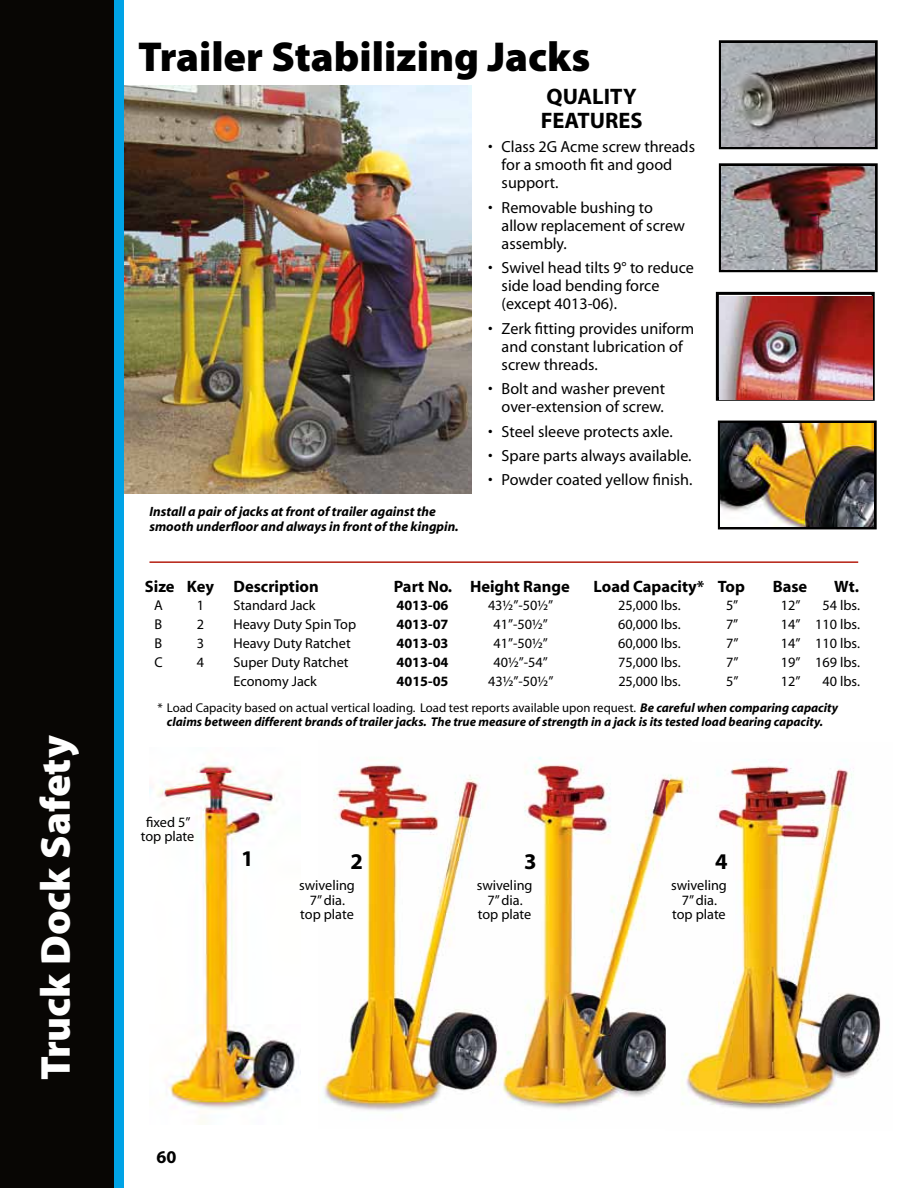
<style>
.page{position:relative;width:918px;height:1188px;background:#fff}
.page>*{position:absolute;margin:0;border:0;box-sizing:border-box;transform-origin:0 0}
.t1{font:900 42px "Myriad Pro";color:#000}
.t2{font:900 42px "Myriad Pro";color:#fff}
.t3{font:700 22.5px/24px "Myriad";color:#000}
.t4{font:700 18px "Myriad";color:#000}
.t5{font:700 16.5px "Myriad";color:#000}
.t6{font:16.2px/18px "Myriad";color:#000}
.t7{font:14.25px/14.2px "Myriad";color:#000;text-align:center}
.t8{font:700 14.25px "Myriad";color:#000}
.t9{font:italic 700 13.5px/15px "Myriad";color:#000}
.t10{font:italic 700 12.75px/14.2px "Myriad";color:#000;text-align:center}
.s1{font-weight:400;font-style:normal}
</style>
<div class="page">
<img style="left:124px;top:85px;width:348px;height:408px">
<div style="left:0;top:0;width:124px;height:1188px;background:#00a3e6"></div>
<div style="left:0;top:0;width:114px;height:1188px;background:#080604"></div>
<img style="left:324px;top:757px;width:342px;height:361px">
<img style="left:149px;top:763px;width:152px;height:362px">
<img style="left:666px;top:760px;width:215px;height:349px">
<div style="left:716px;top:292px;width:159px;height:109px;border:3px solid #000"></div>
<img style="left:719px;top:296px;width:153px;height:103px">
<div style="left:719px;top:40px;width:159px;height:109px;border:3px solid #000"></div>
<img style="left:722px;top:43px;width:153px;height:103px">
<div style="left:719px;top:163px;width:159px;height:109px;border:3px solid #000"></div>
<img style="left:722px;top:166px;width:153px;height:103px">
<div style="left:718px;top:421px;width:159px;height:108px;border:3px solid #000"></div>
<img style="left:721px;top:424px;width:153px;height:102px">
<hr style="left:149px;top:561px;width:709px;height:2px;background:#b51f11">
<h1 class="t2" style="left:28px;top:1080px;width:346px;rotate:-90deg">Truck Dock Safety</h1>
<h1 class="t1" style="left:138px;top:28px;width:454px">Trailer Stabilizing Jacks</h1>
<h2 class="t3" style="left:541px;top:85px;width:103px">QUALITY<br>FEATURES</h2>
<p class="t6" style="left:502px;top:139px;width:195px;text-indent:-13px">• Class 2G Acme screw threads for a smooth fit and good support.</p>
<p class="t6" style="left:502px;top:199px;width:185px;text-indent:-13px">• Removable bushing to allow replacement of screw assembly.</p>
<p class="t6" style="left:502px;top:260px;width:194px;text-indent:-13px">• Swivel head tilts 9° to reduce side load bending force (except 4013-06).</p>
<p class="t6" style="left:502px;top:320px;width:194px;text-indent:-13px">• Zerk fitting provides uniform and constant lubrication of screw threads.</p>
<p class="t6" style="left:488px;top:380px;width:178px;text-align:right">• Bolt and washer prevent over-extension of screw.</p>
<p class="t6" style="left:488px;top:423px;width:186px">• Steel sleeve protects axle.</p>
<p class="t6" style="left:488px;top:447px;width:205px">• Spare parts always available.</p>
<p class="t6" style="left:488px;top:472px;width:206px">• Powder coated yellow finish.</p>
<p class="t9" style="left:149px;top:505px;width:311px">Install a pair of jacks at front of trailer against the smooth underfloor and always in front of the kingpin.</p>
<p class="t5" style="left:145px;top:578px;width:175px">Size Key Description</p>
<p class="t5" style="left:394px;top:578px;width:178px">Part No. Height Range</p>
<p class="t5" style="left:594px;top:578px;width:153px">Load Capacity* Top</p>
<p class="t5" style="left:773px;top:578px;width:36px">Base</p>
<p class="t5" style="left:834px;top:578px;width:26px">Wt.</p>
<p class="t7" style="left:154px;top:598px;width:10px">A</p>
<p class="t7" style="left:197px;top:598px;width:9px">1</p>
<p class="t7" style="left:233px;top:598px;width:84px">Standard Jack</p>
<p class="t8" style="left:396px;top:598px;width:54px">4013-06</p>
<p class="t7" style="left:488px;top:598px;width:67px">43½”-50½”</p>
<p class="t7" style="left:618px;top:598px;width:64px">25,000 lbs.</p>
<p class="t7" style="left:726px;top:598px;width:14px">5”</p>
<p class="t7" style="left:781px;top:598px;width:21px">12”</p>
<p class="t7" style="left:822px;top:598px;width:39px">54 lbs.</p>
<p class="t7" style="left:155px;top:617px;width:9px">B</p>
<p class="t7" style="left:197px;top:617px;width:9px">2</p>
<p class="t7" style="left:233px;top:617px;width:124px">Heavy Duty Spin Top</p>
<p class="t8" style="left:396px;top:617px;width:54px">4013-07</p>
<p class="t7" style="left:493px;top:617px;width:56px">41”-50½”</p>
<p class="t7" style="left:618px;top:617px;width:64px">60,000 lbs.</p>
<p class="t7" style="left:726px;top:617px;width:14px">7”</p>
<p class="t7" style="left:781px;top:617px;width:81px">14” 110 lbs.</p>
<p class="t7" style="left:155px;top:636px;width:9px">B</p>
<p class="t7" style="left:197px;top:636px;width:9px">3</p>
<p class="t7" style="left:233px;top:636px;width:119px">Heavy Duty Ratchet</p>
<p class="t8" style="left:396px;top:636px;width:54px">4013-03</p>
<p class="t7" style="left:493px;top:636px;width:56px">41”-50½”</p>
<p class="t7" style="left:618px;top:636px;width:64px">60,000 lbs.</p>
<p class="t7" style="left:726px;top:636px;width:14px">7”</p>
<p class="t7" style="left:781px;top:636px;width:81px">14” 110 lbs.</p>
<p class="t7" style="left:154px;top:655px;width:10px">C</p>
<p class="t7" style="left:197px;top:655px;width:9px">4</p>
<p class="t7" style="left:234px;top:655px;width:117px">Super Duty Ratchet</p>
<p class="t8" style="left:396px;top:655px;width:54px">4013-04</p>
<p class="t7" style="left:493px;top:655px;width:56px">40½”-54”</p>
<p class="t7" style="left:618px;top:655px;width:64px">75,000 lbs.</p>
<p class="t7" style="left:726px;top:655px;width:14px">7”</p>
<p class="t7" style="left:781px;top:655px;width:81px">19” 169 lbs.</p>
<p class="t7" style="left:234px;top:674px;width:85px">Economy Jack</p>
<p class="t8" style="left:397px;top:673px;width:54px">4015-05</p>
<p class="t7" style="left:488px;top:674px;width:67px">43½”-50½”</p>
<p class="t7" style="left:618px;top:674px;width:64px">25,000 lbs.</p>
<p class="t7" style="left:726px;top:674px;width:14px">5”</p>
<p class="t7" style="left:781px;top:674px;width:21px">12”</p>
<p class="t7" style="left:823px;top:674px;width:39px">40 lbs.</p>
<p class="t10" style="left:158px;top:701px;width:682px"><span class="s1">* Load Capacity based on actual vertical loading. Load test reports available upon request.</span> Be careful when comparing capacity claims between different brands of trailer jacks. The true measure of strength in a jack is its tested load bearing capacity.</p>
<p class="t7" style="left:141px;top:815px;width:55px">fixed 5” top plate</p>
<h2 class="t3" style="left:241px;top:848px;width:14px">1</h2>
<h2 class="t3" style="left:350px;top:851px;width:14px">2</h2>
<h2 class="t3" style="left:524px;top:851px;width:14px">3</h2>
<h2 class="t3" style="left:715px;top:851px;width:14px">4</h2>
<p class="t7" style="left:299px;top:879px;width:57px">swiveling<br>7” dia. top plate</p>
<p class="t7" style="left:671px;top:879px;width:57px">swiveling<br>7” dia. top plate</p>
<p class="t7" style="left:477px;top:879px;width:57px">swiveling<br>7” dia. top plate</p>
<p class="t4" style="left:157px;top:1148px;width:21px">60</p>
</div>
